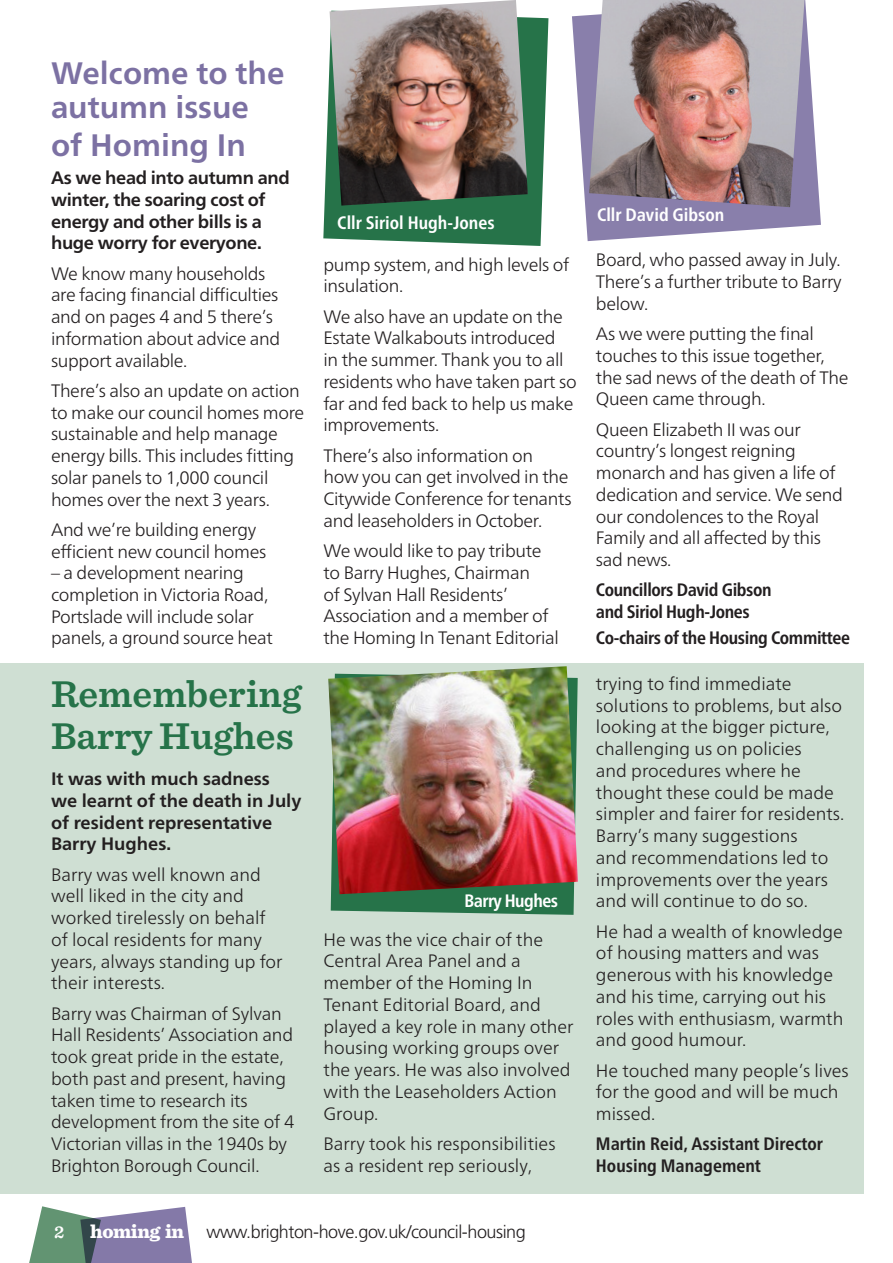
<style>
.page{position:relative;width:893px;height:1263px;background:#fff}
.page>*{position:absolute;margin:0;border:0;box-sizing:border-box;transform-origin:0 0}
.Sent_semiB_27{font:600 39px/42px "Sentinel";color:#267349}
.Haeding_17_19_col2{font:700 31.05px/34.5px "Frutiger Neue LT Pro";color:#7c71a3}
.BODY_COPY{font:300 18px/21.8px "Frutiger Neue LT Pro";letter-spacing:-.02em;color:#231f20}
.BODY_COPY-2{font:300 18px/21.8px "Frutiger Neue LT Pro";color:#231f20}
.BODY_COPY-3{font:700 18px/21.8px "Frutiger Neue LT Pro";letter-spacing:-.02em;color:#231f20}
.BODY_COPY-4{font:700 18px/21.8px "Frutiger Neue LT Pro";color:#231f20}
.Intro_bold_12_14_5_b{font:700 condensed 18px/21.8px "Frutiger Neue LT Pro";letter-spacing:-.02em;color:#231f20}
.t1{font:300 18px "Frutiger";letter-spacing:-.025em;color:#231f20}
.BODY_COPY-5{font:700 condensed 18px/21.8px "Frutiger Neue LT Pro";color:#231f20}
._12_14_5_white_bold{font:700 condensed 18px "Frutiger Neue LT Pro";color:#fff}
.BODY_COPY-6{font:700 condensed 18px "Frutiger Neue LT Pro";letter-spacing:-.03em;color:#fff}
.t2{font:600 18px "Sentinel";color:#fff}
.s1{font-family:"Sentinel";font-weight:900;font-size:19.5px;color:#fff}
</style>
<div class="page">
<div style="left:0;top:663px;width:863px;height:530px;background:#cfdfd3"></div>
<svg style="left:323px;top:11px;width:225px;height:235px;fill:#267349"></svg>
<svg style="left:572px;top:0;width:249px;height:241px;fill:#897fab"></svg>
<svg style="left:29px;top:1206px;width:163px;height:57px"></svg>
<img style="left:589px;top:0;width:215px;height:207px">
<img style="left:330px;top:0;width:198px;height:206px">
<svg style="left:331px;top:894px;width:243px;height:21px;background:#387e58"></svg>
<img style="left:328px;top:666px;width:250px;height:228px">
<p class="Haeding_17_19_col2" style="left:51px;top:55px;width:235px">Welcome to the autumn issue</p>
<p class="Haeding_17_19_col2" style="left:51px;top:127px;width:196px">of Homing In</p>
<p class="BODY_COPY-3" style="left:51px;top:167px;width:240px">As we head into autumn and winter, the soaring cost of energy and other bills is a huge worry for everyone.</p>
<p class="BODY_COPY" style="left:51px;top:262px;width:231px">We know many households are facing financial difficulties and on pages 4 and 5 there’s information about advice and support available.</p>
<p class="BODY_COPY" style="left:51px;top:379px;width:255px">There’s also an update on action to make our council homes more sustainable and help manage energy bills. This includes fitting solar panels to 1,000 council homes over the next 3 years.</p>
<p class="BODY_COPY" style="left:51px;top:518px;width:217px">And we’re building energy efficient new council homes</p>
<p class="BODY_COPY" style="left:51px;top:562px;width:223px">– a development nearing completion in Victoria Road,<br>Portslade will include solar panels, a ground source heat</p>
<p class="_12_14_5_white_bold" style="left:337px;top:212px;width:159px">Cllr Siriol Hugh-Jones</p>
<p class="BODY_COPY" style="left:323px;top:253px;width:247px">pump system, and high levels of insulation.</p>
<p class="BODY_COPY" style="left:323px;top:305px;width:255px">We also have an update on the<br>Estate Walkabouts introduced<br>in the summer. Thank you to all residents who have taken part so far and fed back to help us make improvements.</p>
<p class="BODY_COPY" style="left:323px;top:444px;width:250px">There’s also information on how you can get involved in the<br>Citywide Conference for tenants and leaseholders in October.</p>
<p class="BODY_COPY" style="left:323px;top:540px;width:237px">We would like to pay tribute to Barry Hughes, Chairman<br>of Sylvan Hall Residents’<br>Association and a member of the Homing In Tenant Editorial</p>
<p class="_12_14_5_white_bold" style="left:597px;top:204px;width:129px">Cllr David Gibson</p>
<p class="BODY_COPY" style="left:596px;top:249px;width:247px;text-align:justify">Board, who passed away in July.<br>There’s a further tribute to Barry below.</p>
<p class="BODY_COPY" style="left:596px;top:323px;width:254px">As we were putting the final touches to this issue together, the sad news of the death of The<br>Queen came through.</p>
<p class="BODY_COPY" style="left:596px;top:418px;width:248px">Queen Elizabeth II was our country’s longest reigning monarch and has given a life of dedication and service. We send our condolences to the Royal<br>Family and all affected by this sad news.</p>
<p class="Intro_bold_12_14_5_b" style="left:596px;top:579px;width:177px">Councillors David Gibson and Siriol Hugh-Jones</p>
<p class="Intro_bold_12_14_5_b" style="left:596px;top:627px;width:256px">Co-chairs of the Housing Committee</p>
<p class="Sent_semiB_27" style="left:51px;top:671px;width:252px">Remembering<br>Barry Hughes</p>
<p class="BODY_COPY-2" style="left:596px;top:673px;width:250px">trying to find immediate solutions to problems, but also looking at the bigger picture, challenging us on policies<br>and procedures where he thought these could be made simpler and fairer for residents.<br>Barry’s many suggestions<br>and recommendations led to improvements over the years and will continue to do so.</p>
<p class="BODY_COPY-2" style="left:596px;top:920px;width:249px">He had a wealth of knowledge of housing matters and was generous with his knowledge and his time, carrying out his roles with enthusiasm, warmth and good humour.</p>
<p class="BODY_COPY-2" style="left:596px;top:1059px;width:254px">He touched many people’s lives for the good and will be much missed.</p>
<p class="BODY_COPY-5" style="left:596px;top:1133px;width:229px">Martin Reid, Assistant Director<br>Housing Management</p>
<p class="BODY_COPY-4" style="left:51px;top:768px;width:252px">It was with much sadness<br>we learnt of the death in July of resident representative<br>Barry Hughes.</p>
<p class="BODY_COPY-2" style="left:51px;top:863px;width:233px">Barry was well known and well liked in the city and worked tirelessly on behalf of local residents for many years, always standing up for their interests.</p>
<p class="BODY_COPY" style="left:51px;top:1002px;width:245px">Barry was Chairman of Sylvan<br>Hall Residents’ Association and took great pride in the estate, both past and present, having taken time to research its development from the site of 4<br>Victorian villas in the 1940s by<br>Brighton Borough Council.</p>
<p class="BODY_COPY-6" style="left:465px;top:890px;width:95px">Barry Hughes</p>
<p class="BODY_COPY-2" style="left:323px;top:928px;width:252px">He was the vice chair of the<br>Central Area Panel and a member of the Homing In<br>Tenant Editorial Board, and played a key role in many other housing working groups over the years. He was also involved with the Leaseholders Action<br>Group.</p>
<p class="BODY_COPY-2" style="left:323px;top:1132px;width:234px">Barry took his responsibilities as a resident rep seriously,</p>
<p class="t2" style="left:54px;top:1218px;width:12px">2</p>
<p class="t1" style="left:90px;top:1221px;width:437px"><span class="s1">homing in</span> www.brighton-hove.gov.uk/council-housing</p>
</div>
